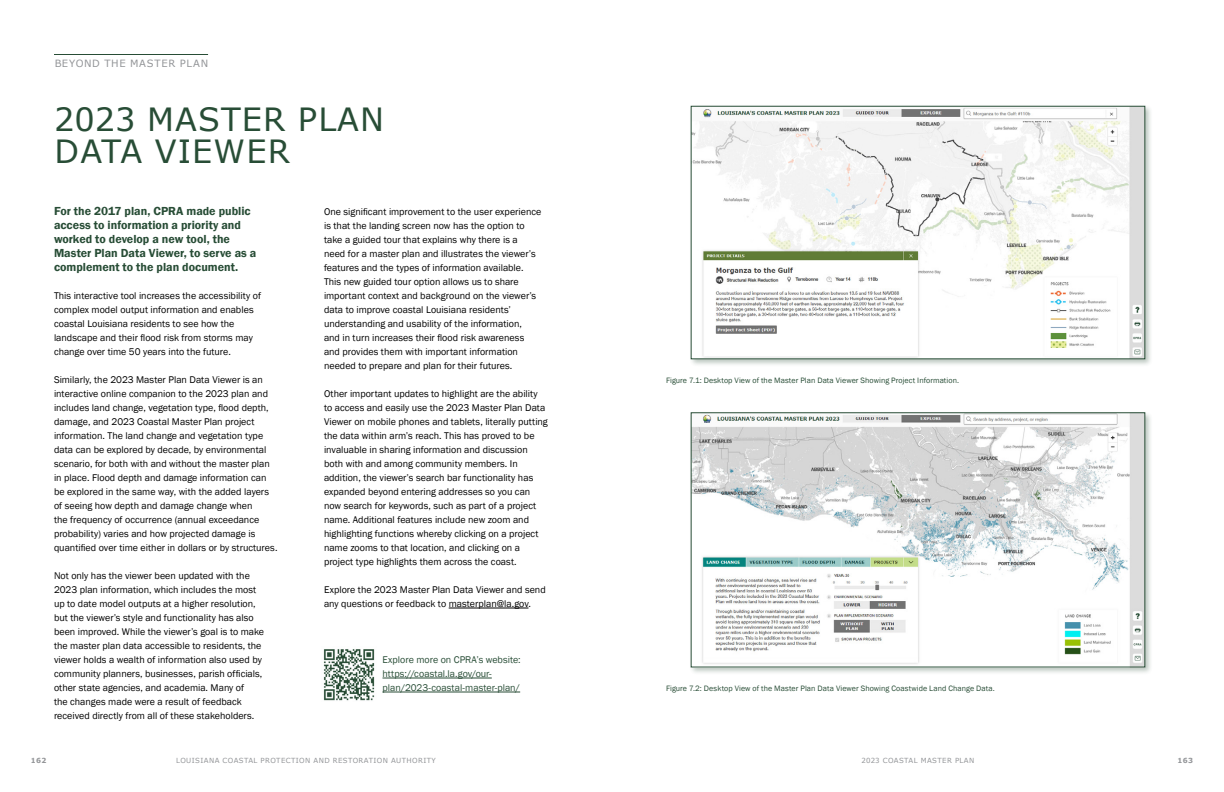
<style>
.page{position:relative;width:1224px;height:792px;background:#fff}
.page>*{position:absolute;margin:0;border:0;box-sizing:border-box;transform-origin:0 0}
.t1{font:32px/32px "Verdana";letter-spacing:.035em;color:#284d36}
.t2{font:600 12px/14px "Franklin Gothic";color:#284d36}
.t3{font:10px/14px "Franklin Gothic";color:#000}
.t4{font:10px/14px "Franklin Gothic";color:#284d36}
.t5{font:10px "Verdana";letter-spacing:.07em;color:#939598}
.t6{font:8px "Franklin Gothic";letter-spacing:.01em;color:#284d36}
.t7{font:7px "Verdana";letter-spacing:.06em;color:#939598}
.t8{font:700 7px "Verdana";letter-spacing:.05em;color:#939598}
</style>
<div class="page">
<div style="left:689px;top:411px;width:464px;height:264px;background:#284d36;opacity:.32"></div>
<img style="left:693px;top:415px;width:450px;height:250px">
<div style="left:689px;top:104px;width:464px;height:263px;background:#284d36;opacity:.32"></div>
<img style="left:693px;top:108px;width:450px;height:249px">
<div style="left:691px;top:106px;width:454px;height:253px;border:1px solid #284d36"></div>
<hr style="left:54px;top:54px;width:154px;height:1px;background:#284d36">
<hr style="left:449px;top:608px;width:79px;height:1px;background:#000">
<hr style="left:382px;top:678px;width:110px;height:1px;background:#284d36">
<hr style="left:382px;top:692px;width:138px;height:1px;background:#284d36">
<img style="left:323px;top:649px;width:52px;height:52px">
<p class="t5" style="left:54px;top:56px;width:155px">BEYOND THE MASTER PLAN</p>
<h1 class="t1" style="left:54px;top:104px;width:332px">2023 MASTER PLAN<br>DATA VIEWER</h1>
<p class="t2" style="left:54px;top:204px;width:204px">For the 2017 plan, CPRA made public access to information a priority and worked to develop a new tool, the Master Plan Data Viewer, to serve as a complement to the plan document.</p>
<p class="t3" style="left:54px;top:289px;width:209px">This interactive tool increases the accessibility of complex model output information and enables coastal Louisiana residents to see how the landscape and their flood risk from storms may change over time 50 years into the future.</p>
<p class="t3" style="left:54px;top:373px;width:225px">Similarly, the 2023 Master Plan Data Viewer is an interactive online companion to the 2023 plan and includes land change, vegetation type, flood depth, damage, and 2023 Coastal Master Plan project information. The land change and vegetation type data can be explored by decade, by environmental scenario, for both with and without the master plan in place. Flood depth and damage information can be explored in the same way, with the added layers of seeing how depth and damage change when<br>the frequency of occurrence (annual exceedance probability) varies and how projected damage is quantified over time either in dollars or by structures.</p>
<p class="t3" style="left:54px;top:569px;width:212px">Not only has the viewer been updated with the 2023 plan information, which includes the most up to date model outputs at a higher resolution, but the viewer’s style and functionality has also been improved. While the viewer’s goal is to make the master plan data accessible to residents, the viewer holds a wealth of information also used by community planners, businesses, parish officials, other state agencies, and academia. Many of<br>the changes made were a result of feedback received directly from all of these stakeholders.</p>
<p class="t3" style="left:324px;top:205px;width:219px">One significant improvement to the user experience is that the landing screen now has the option to take a guided tour that explains why there is a need for a master plan and illustrates the viewer’s features and the types of information available.<br>This new guided tour option allows us to share important context and background on the viewer’s data to improve coastal Louisiana residents’ understanding and usability of the information,<br>and in turn increases their flood risk awareness and provides them with important information needed to prepare and plan for their futures.</p>
<p class="t3" style="left:324px;top:387px;width:225px">Other important updates to highlight are the ability to access and easily use the 2023 Master Plan Data Viewer on mobile phones and tablets, literally putting the data within arm’s reach. This has proved to be invaluable in sharing information and discussion both with and among community members. In addition, the viewer’s search bar functionality has expanded beyond entering addresses so you can now search for keywords, such as part of a project name. Additional features include new zoom and highlighting functions whereby clicking on a project name zooms to that location, and clicking on a project type highlights them across the coast.</p>
<p class="t3" style="left:324px;top:583px;width:223px">Explore the 2023 Master Plan Data Viewer and send any questions or feedback to masterplan@la.gov.</p>
<p class="t4" style="left:382px;top:653px;width:140px">Explore more on CPRA’s website: https://coastal.la.gov/our&shy;plan/2023-coastal-master-plan/</p>
<p class="t6" style="left:666px;top:376px;width:295px">Figure 7.1: Desktop View of the Master Plan Data Viewer Showing Project Information.</p>
<p class="t6" style="left:666px;top:684px;width:330px">Figure 7.2: Desktop View of the Master Plan Data Viewer Showing Coastwide Land Change Data.</p>
<p class="t8" style="left:31px;top:756px;width:17px">162</p>
<p class="t7" style="left:176px;top:756px;width:261px">LOUISIANA COASTAL PROTECTION AND RESTORATION AUTHORITY</p>
<p class="t7" style="left:861px;top:756px;width:114px">2023 COASTAL MASTER PLAN</p>
<p class="t8" style="left:1177px;top:756px;width:17px">163</p>
</div>
